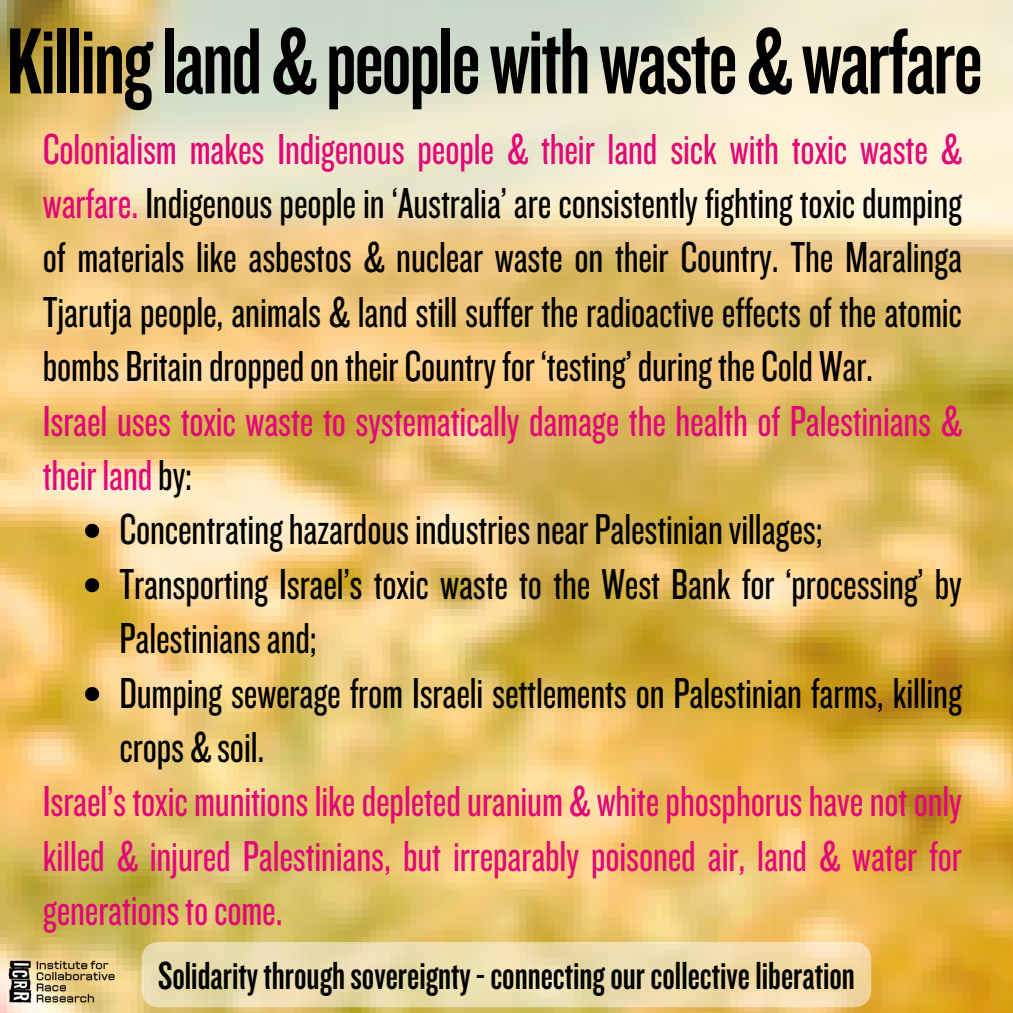
<style>
.page{position:relative;width:1013px;height:1013px;background:#fff}
.page>*{position:absolute;margin:0;border:0;box-sizing:border-box;transform-origin:0 0}
.t1{font:97.5px "Knockout 48";letter-spacing:-.02em;color:#000}
.t2{font:45px/54.4px "Knockout 28";letter-spacing:-.005em;color:#000}
.t3{font:45px/54.4px "Knockout 28";letter-spacing:-.005em;color:#e10777}
.t4{font:40.62px "Knockout 48";color:#000}
.s1{color:#e10777}
.s2{color:#000}
</style>
<div class="page">
<img style="left:0;top:0;width:1012px;height:1012px">
<img style="left:0;top:950px;width:129px;height:62px">
<svg style="left:142px;top:942px;width:729px;height:65px;background:#ecdcad"></svg>
<svg style="left:85px;top:524px;width:14px;height:14px"></svg>
<svg style="left:85px;top:578px;width:14px;height:14px"></svg>
<svg style="left:85px;top:687px;width:14px;height:14px"></svg>
<p class="t1" style="left:6px;top:0;width:977px">Killingland&amp;peoplewithwaste&amp;warfare</p>
<p class="t2" style="left:43px;top:120px;width:920px;text-align:justify"><span class="s1">Colonialism makes Indigenous people &amp; their land sick with toxic waste &amp; warfare.</span> Indigenous people in ‘Australia’ are consistently fighting toxic dumping of materials like asbestos &amp; nuclear waste on their Country. The Maralinga Tjarutja people, animals &amp; land still suffer the radioactive effects of the atomic bombsBritaindroppedontheirCountryfor ‘testing’duringtheCold War.</p>
<p class="t3" style="left:43px;top:392px;width:920px">Israel uses toxic waste to systematically damage the health of Palestinians &amp; their land<span class="s2">by:</span></p>
<p class="t2" style="left:119px;top:501px;width:704px">ConcentratinghazardousindustriesnearPalestinianvillages;</p>
<p class="t2" style="left:119px;top:555px;width:844px">Transporting Israel’s toxic waste to the West Bank for ‘processing’ by<br>Palestiniansand;</p>
<p class="t2" style="left:119px;top:664px;width:844px">Dumping sewerage from Israeli settlements on Palestinian farms, killing crops &amp; soil.</p>
<p class="t3" style="left:43px;top:773px;width:920px;text-align:justify">Israel’stoxic munitionslikedepleteduranium &amp; whitephosphorushavenotonly killed &amp; injured Palestinians, but irreparably poisoned air, land &amp; water for generationstocome.</p>
<p class="t4" style="left:158px;top:950px;width:698px">Solidaritythroughsovereignty-connectingourcollectiveliberation</p>
</div>
